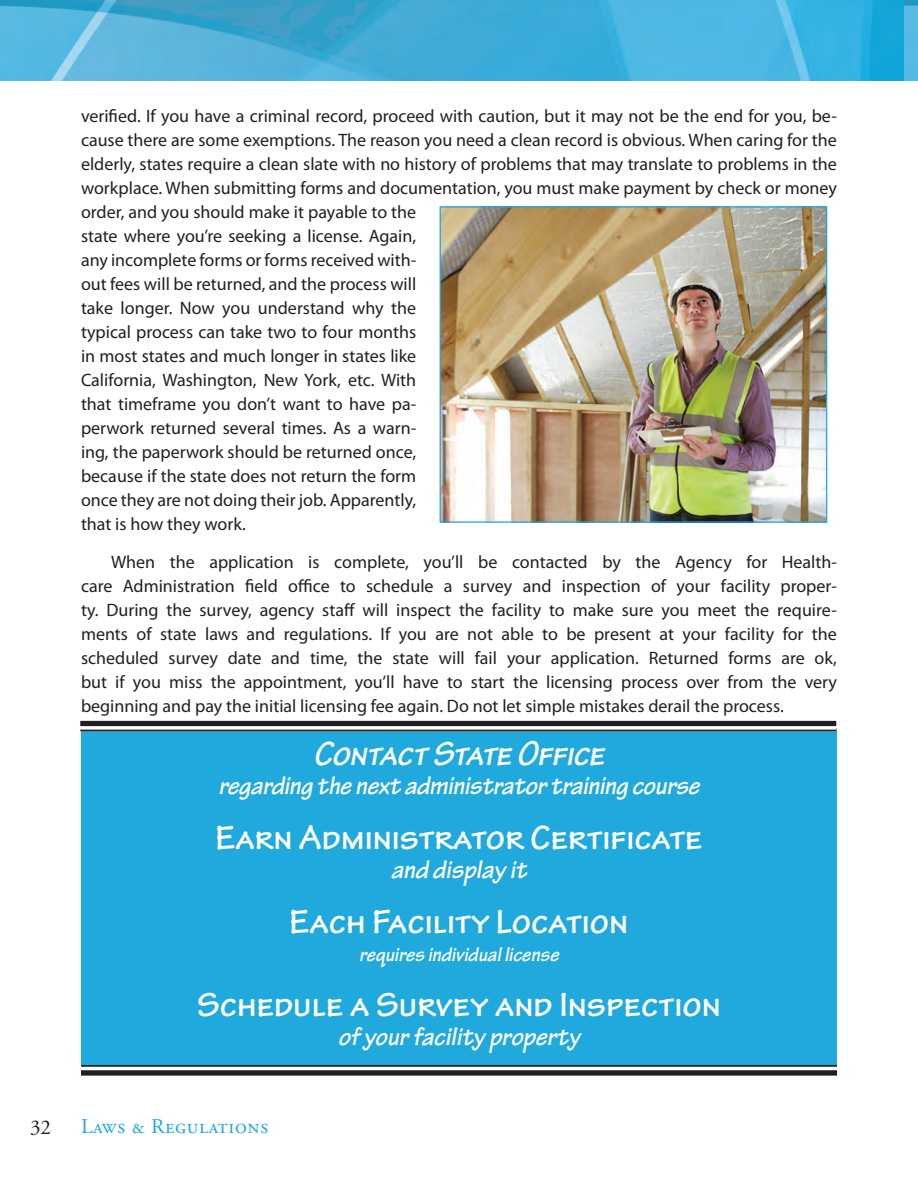
<style>
.page{position:relative;width:918px;height:1188px;background:#fff}
.page>*{position:absolute;margin:0;border:0;box-sizing:border-box;transform-origin:0 0}
.t1{font:700 36px "Tekton Pro";color:#fff}
.t2{font:italic 700 36px "Tekton Pro";letter-spacing:-.01em;color:#fff}
.t3{font:italic 700 27px "Tekton Pro";letter-spacing:-.01em;color:#fff}
.t4{font:italic 700 21px "Tekton Pro";letter-spacing:-.01em;color:#fff}
.t5{font:21px "Adobe Garamond Pro";letter-spacing:.03em;color:#1fa9dd}
.t6{font:21px "Adobe Garamond Pro";color:#231f20}
.Body_Paragraph{font:18px/24px "Myriad Pro";color:#231f20}
</style>
<div class="page">
<img style="left:0;top:0;width:904px;height:81px">
<img style="left:904px;top:0;width:14px;height:81px">
<img style="left:442px;top:208px;width:383px;height:313px">
<div style="left:440px;top:206px;width:387px;height:317px;border:1px solid #1fa9dd"></div>
<div style="left:81px;top:728px;width:756px;height:348px;background:#1fa9dd"></div>
<svg style="left:80px;top:726px;width:756px;height:4px"></svg>
<div style="left:80px;top:721px;width:756px;height:5px;background:#231f20"></div>
<hr style="left:80px;top:730px;width:756px;height:1px;background:#231f20">
<div style="left:81px;top:1065px;width:756px;height:11px;background:#fff"></div>
<hr style="left:81px;top:1065px;width:756px;height:2px;background:#231f20">
<div style="left:81px;top:1070px;width:756px;height:6px;background:#231f20"></div>
<p class="Body_Paragraph" style="left:81px;top:104px;width:758px">verified. If you have a criminal record, proceed with caution, but it may not be the end for you, be&shy;cause there are some exemptions. The reason you need a clean record is obvious. When caring for the elderly, states require a clean slate with no history of problems that may translate to problems in the workplace. When submitting forms and documentation, you must make payment by check or money order, and you should make it payable to the<br>state where you’re seeking a license. Again,<br>any incomplete forms or forms received with-<br>out fees will be returned, and the process will<br>take longer. Now you understand why the<br>typical process can take two to four months<br>in most states and much longer in states like<br>California, Washington, New York, etc. With<br>that timeframe you don’t want to have pa-<br>perwork returned several times. As a warn-<br>ing, the paperwork should be returned once,<br>because if the state does not return the form<br>once they are not doing their job. Apparently,<br>that is how they work.</p>
<p class="Body_Paragraph" style="left:81px;top:549px;width:758px;text-align:justify;text-indent:30px">When the application is complete, you’ll be contacted by the Agency for Health&shy;care Administration field office to schedule a survey and inspection of your facility proper&shy;ty. During the survey, agency staff will inspect the facility to make sure you meet the require&shy;ments of state laws and regulations. If you are not able to be present at your facility for the scheduled survey date and time, the state will fail your application. Returned forms are ok, but if you miss the appointment, you’ll have to start the licensing process over from the very beginning and pay the initial licensing fee again. Do not let simple mistakes derail the process.</p>
<p class="t2" style="left:313px;top:733px;width:293px">Contact State Office</p>
<p class="t3" style="left:218px;top:769px;width:483px">regarding the next administrator training course</p>
<p class="t1" style="left:215px;top:817px;width:489px">Earn Administrator Certificate</p>
<p class="t3" style="left:391px;top:853px;width:137px">and display it</p>
<p class="t1" style="left:290px;top:900px;width:340px">Each Facility Location</p>
<p class="t4" style="left:359px;top:942px;width:201px">requires individual license</p>
<p class="t1" style="left:197px;top:984px;width:525px">Schedule a Survey and Inspection</p>
<p class="t3" style="left:338px;top:1021px;width:243px">of your facility property</p>
<p class="t6" style="left:30px;top:1115px;width:22px">32</p>
<p class="t5" style="left:81px;top:1114px;width:189px">Laws &amp; Regulations</p>
</div>
